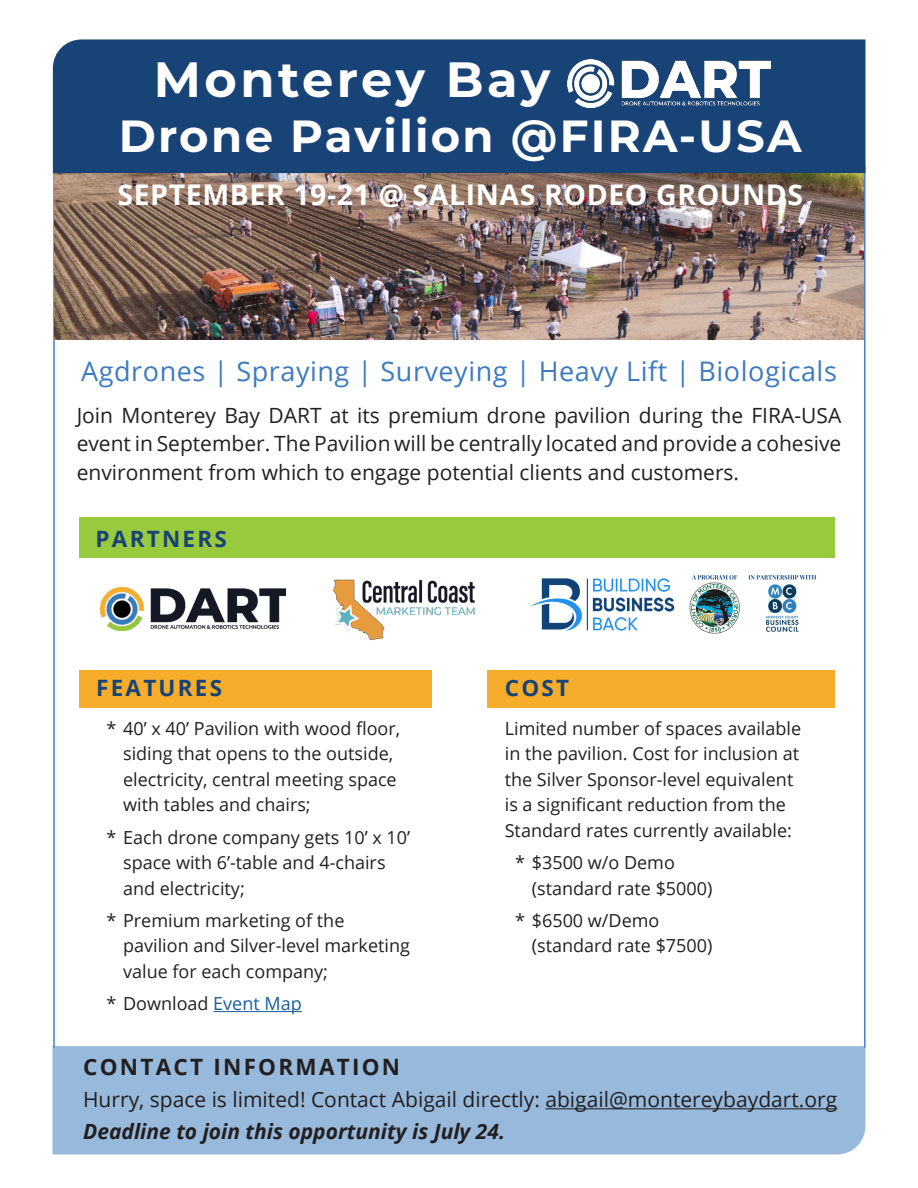
<style>
.page{position:relative;width:918px;height:1188px;background:#fff}
.page>*{position:absolute;margin:0;border:0;box-sizing:border-box;transform-origin:0 0}
.t1{font:700 49.5px "Montserrat";letter-spacing:.07em;color:#fff}
.t2{font:700 45px "Montserrat";letter-spacing:.05em;color:#fff}
.t3{font:700 28.5px "Open Sans";letter-spacing:.02em;color:#fff}
.t4{font:27px "Open Sans";letter-spacing:.02em;color:#3d7abf}
.t5{font:700 22.5px "Open Sans";letter-spacing:.1em;color:#184377}
.t6{font:700 22.5px "Open Sans";letter-spacing:.1em;color:#231f20}
.t7{font:21px/28.5px "Open Sans";color:#231f20;text-align:justify}
.t8{font:italic 700 21px "Open Sans";color:#231f20}
.t9{font:18px/25.5px "Open Sans";color:#231f20}
.s1{color:#175d9e}
</style>
<div class="page">
<div style="left:487px;top:670px;width:348px;height:37px;background:#f5ad2b"></div>
<div style="left:80px;top:670px;width:352px;height:37px;background:#f5ad2b"></div>
<div style="left:80px;top:517px;width:755px;height:40px;background:#99c93d"></div>
<hr style="left:213px;top:1011px;width:89px;height:1px;background:#175d9e">
<div style="left:52px;top:1046px;width:814px;height:109px;background:#97b9db"></div>
<hr style="left:545px;top:1108px;width:292px;height:1px;background:#231f20">
<hr style="left:53px;top:166px;width:2px;height:882px;background:#4582bf">
<hr style="left:864px;top:166px;width:2px;height:882px;background:#4582bf">
<img style="left:333px;top:579px;width:142px;height:61px">
<img style="left:530px;top:575px;width:286px;height:59px">
<img style="left:55px;top:175px;width:809px;height:164px">
<div style="left:52px;top:39px;width:814px;height:136px;background:#184377"></div>
<img style="left:567px;top:60px;width:204px;height:48px">
<img style="left:101px;top:587px;width:184px;height:44px">
<p class="t1" style="left:154px;top:44px;width:398px">Monterey Bay</p>
<p class="t2" style="left:119px;top:103px;width:684px">Drone Pavilion @FIRA-USA</p>
<p class="t3" style="left:118px;top:175px;width:687px">SEPTEMBER 19-21 @ SALINAS RODEO GROUNDS</p>
<p class="t4" style="left:81px;top:352px;width:757px">Agdrones | Spraying | Surveying | Heavy Lift | Biologicals</p>
<p class="t7" style="left:77px;top:400px;width:766px">Join Monterey Bay DART at its premium drone pavilion during the FIRA-USA event in September. The Pavilion will be centrally located and provide a cohesive environment from which to engage potential clients and customers.</p>
<p class="t5" style="left:96px;top:523px;width:133px">PARTNERS</p>
<p class="t5" style="left:96px;top:672px;width:128px">FEATURES</p>
<p class="t9" style="left:123px;top:715px;width:279px;text-indent:-16px">* 40’ x 40’ Pavilion with wood floor, siding that opens to the outside, electricity, central meeting space with tables and chairs;</p>
<p class="t9" style="left:123px;top:824px;width:289px;text-indent:-16px">* Each drone company gets 10’ x 10’ space with 6’-table and 4-chairs and electricity;</p>
<p class="t9" style="left:123px;top:907px;width:288px;text-indent:-16px">* Premium marketing of the pavilion and Silver-level marketing value for each company;</p>
<p class="t9" style="left:107px;top:990px;width:197px">* Download <span class="s1">Event Map</span></p>
<p class="t5" style="left:505px;top:672px;width:66px">COST</p>
<p class="t9" style="left:505px;top:715px;width:298px">Limited number of spaces available in the pavilion. Cost for inclusion at the Silver Sponsor-level equivalent is a significant reduction from the Standard rates currently available:</p>
<p class="t9" style="left:532px;top:849px;width:182px;text-indent:-16px">* $3500 w/o Demo (standard rate $5000)</p>
<p class="t9" style="left:532px;top:907px;width:182px;text-indent:-16px">* $6500 w/Demo (standard rate $7500)</p>
<p class="t6" style="left:83px;top:1051px;width:319px">CONTACT INFORMATION</p>
<p class="t7" style="left:83px;top:1085px;width:756px">Hurry, space is limited! Contact Abigail directly: abigail@montereybaydart.org</p>
<p class="t8" style="left:83px;top:1117px;width:423px">Deadline to join this opportunity is July 24.</p>
</div>
